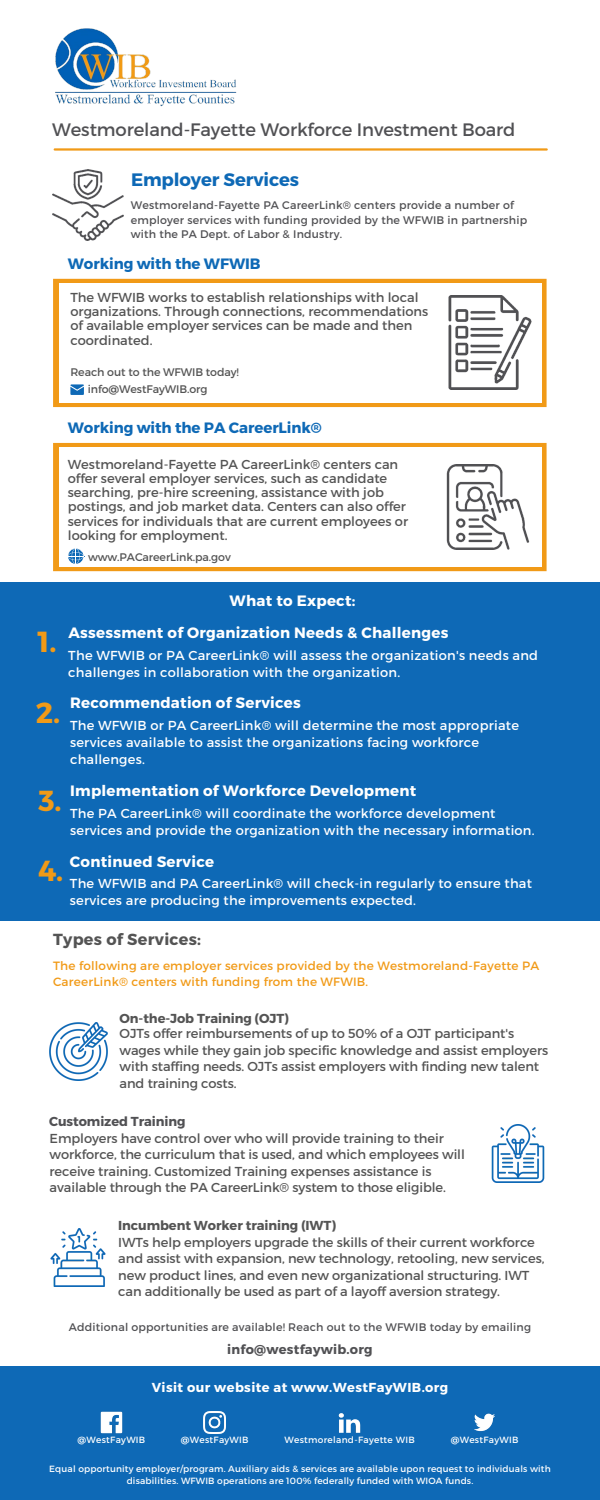
<style>
.page{position:relative;width:600px;height:1500px;background:#fff}
.page>*{position:absolute;margin:0;border:0;box-sizing:border-box;transform-origin:0 0}
.t1{font:700 29px "Montserrat";color:#f19a17}
.t2{font:18px "Montserrat";letter-spacing:-.005em;color:#515154}
.t3{font:700 18px "Montserrat";letter-spacing:-.005em;color:#0e69b6}
.t4{font:700 16px "Montserrat";letter-spacing:.02em;color:#545454}
.t5{font:700 15px "Montserrat";letter-spacing:.02em;color:#fff}
.t6{font:700 15px "Montserrat";letter-spacing:-.005em;color:#0e69b6}
.t7{font:13px/16.5px "Montserrat";letter-spacing:-.005em;color:#545454}
.t8{font:13px/17.2px "Montserrat";letter-spacing:.02em;color:#fff}
.t9{font:700 13px "Montserrat";letter-spacing:-.005em;color:#545454}
.t10{font:700 13px "Montserrat";letter-spacing:.03em;color:#fff}
.t11{font:700 13px "Montserrat";letter-spacing:.02em;color:#515154}
.t12{font:700 13px "Montserrat";letter-spacing:-.005em;color:#515154}
.t13{font:12px/15.8px "Montserrat";letter-spacing:.02em;color:#f19a17}
.t14{font:11px/14.2px "Montserrat";letter-spacing:.02em;color:#515154}
.t15{font:11px "Montserrat";letter-spacing:-.005em;color:#545454}
.t16{font:9px/11.2px "Montserrat";letter-spacing:.02em;color:#fff;text-align:center}
</style>
<div class="page">
<div style="left:0;top:1366px;width:600px;height:134px;background:#0e69b6"></div>
<img style="left:100px;top:1412px;width:22px;height:22px">
<img style="left:204px;top:1412px;width:21px;height:22px">
<img style="left:339px;top:1413px;width:21px;height:20px">
<img style="left:474px;top:1413px;width:21px;height:19px">
<div style="left:0;top:582px;width:600px;height:338px;background:#0e69b6"></div>
<img style="left:491px;top:1125px;width:54px;height:57px">
<img style="left:49px;top:1022px;width:58px;height:58px">
<img style="left:52px;top:169px;width:72px;height:71px">
<img style="left:50px;top:1229px;width:56px;height:58px">
<hr style="left:55px;top:148px;width:492px;height:3px;background:#f19a17">
<img style="left:55px;top:28px;width:182px;height:79px">
<svg style="left:53px;top:279px;width:494px;height:128px;fill:#f19a17"></svg>
<div style="left:59px;top:283px;width:483px;height:119px;background:#fff"></div>
<img style="left:448px;top:295px;width:84px;height:95px">
<svg style="left:70px;top:384px;width:14px;height:11px"></svg>
<div style="left:53px;top:443px;width:494px;height:128px;background:#f19a17"></div>
<div style="left:59px;top:447px;width:483px;height:120px;background:#fff"></div>
<img style="left:446px;top:464px;width:84px;height:86px">
<svg style="left:68px;top:548px;width:16px;height:16px"></svg>
<p class="t2" style="left:52px;top:118px;width:465px">Westmoreland-Fayette Workforce Investment Board</p>
<p class="t3" style="left:131px;top:168px;width:169px">Employer Services</p>
<p class="t14" style="left:131px;top:198px;width:398px">Westmoreland-Fayette PA CareerLink® centers provide a number of employer services with funding provided by the WFWIB in partnership with the PA Dept. of Labor &amp; Industry.</p>
<p class="t6" style="left:68px;top:254px;width:194px">Working with the WFWIB</p>
<p class="t7" style="left:70px;top:290px;width:359px;line-height:14.2px">The WFWIB works to establish relationships with local organizations. Through connections, recommendations of available employer services can be made and then coordinated.</p>
<p class="t15" style="left:70px;top:365px;width:170px">Reach out to the WFWIB today!</p>
<p class="t15" style="left:88px;top:382px;width:121px">info@WestFayWIB.org</p>
<p class="t6" style="left:68px;top:418px;width:255px">Working with the PA CareerLink®</p>
<p class="t7" style="left:68px;top:456px;width:342px;line-height:14.2px">Westmoreland-Fayette PA CareerLink® centers can offer several employer services, such as candidate searching, pre-hire screening, assistance with job postings, and job market data. Centers can also offer services for individuals that are current employees or looking for employment.</p>
<p class="t15" style="left:88px;top:549px;width:144px">www.PACareerLink.pa.gov</p>
<p class="t5" style="left:230px;top:591px;width:127px">What to Expect:</p>
<p class="t1" style="left:38px;top:623px;width:20px">1.</p>
<p class="t5" style="left:69px;top:622px;width:382px">Assessment of Organization Needs &amp; Challenges</p>
<p class="t8" style="left:68px;top:646px;width:471px">The WFWIB or PA CareerLink® will assess the organization's needs and challenges in collaboration with the organization.</p>
<p class="t1" style="left:36px;top:694px;width:26px">2.</p>
<p class="t5" style="left:70px;top:693px;width:232px">Recommendation of Services</p>
<p class="t8" style="left:70px;top:716px;width:450px">The WFWIB or PA CareerLink® will determine the most appropriate services available to assist the organizations facing workforce challenges.</p>
<p class="t1" style="left:38px;top:781px;width:25px">3.</p>
<p class="t5" style="left:70px;top:781px;width:348px">Implementation of Workforce Development</p>
<p class="t8" style="left:70px;top:804px;width:466px">The PA CareerLink® will coordinate the workforce development services and provide the organization with the necessary information.</p>
<p class="t1" style="left:38px;top:852px;width:27px">4.</p>
<p class="t5" style="left:70px;top:852px;width:146px">Continued Service</p>
<p class="t8" style="left:70px;top:874px;width:464px">The WFWIB and PA CareerLink® will check-in regularly to ensure that services are producing the improvements expected.</p>
<p class="t4" style="left:53px;top:928px;width:150px">Types of Services:</p>
<p class="t13" style="left:53px;top:957px;width:488px">The following are employer services provided by the Westmoreland-Fayette PA<br>CareerLink® centers with funding from the WFWIB.</p>
<p class="t9" style="left:120px;top:1010px;width:171px">On-the-Job Training (OJT)</p>
<p class="t7" style="left:120px;top:1025px;width:430px">OJTs offer reimbursements of up to 50% of a OJT participant's wages while they gain job specific knowledge and assist employers with staffing needs. OJTs assist employers with finding new talent and training costs.</p>
<p class="t12" style="left:49px;top:1113px;width:138px">Customized Training</p>
<p class="t7" style="left:50px;top:1129px;width:417px">Employers have control over who will provide training to their workforce, the curriculum that is used, and which employees will receive training. Customized Training expenses assistance is available through the PA CareerLink® system to those eligible.</p>
<p class="t9" style="left:118px;top:1217px;width:219px">Incumbent Worker training (IWT)</p>
<p class="t7" style="left:118px;top:1233px;width:428px">IWTs help employers upgrade the skills of their current workforce and assist with expansion, new technology, retooling, new services, new product lines, and even new organizational structuring. IWT can additionally be used as part of a layoff aversion strategy.</p>
<p class="t14" style="left:69px;top:1320px;width:464px">Additional opportunities are available! Reach out to the WFWIB today by emailing</p>
<p class="t11" style="left:227px;top:1341px;width:147px">info@westfaywib.org</p>
<p class="t10" style="left:152px;top:1379px;width:298px">Visit our website at www.WestFayWIB.org</p>
<p class="t16" style="left:78px;top:1434px;width:69px">@WestFayWIB</p>
<p class="t16" style="left:181px;top:1434px;width:69px">@WestFayWIB</p>
<p class="t16" style="left:285px;top:1433px;width:132px">Westmoreland-Fayette WIB</p>
<p class="t16" style="left:451px;top:1434px;width:69px">@WestFayWIB</p>
<p class="t16" style="left:49px;top:1463px;width:503px">Equal opportunity employer/program. Auxiliary aids &amp; services are available upon request to individuals with disabilities. WFWIB operations are 100% federally funded with WIOA funds.</p>
</div>
